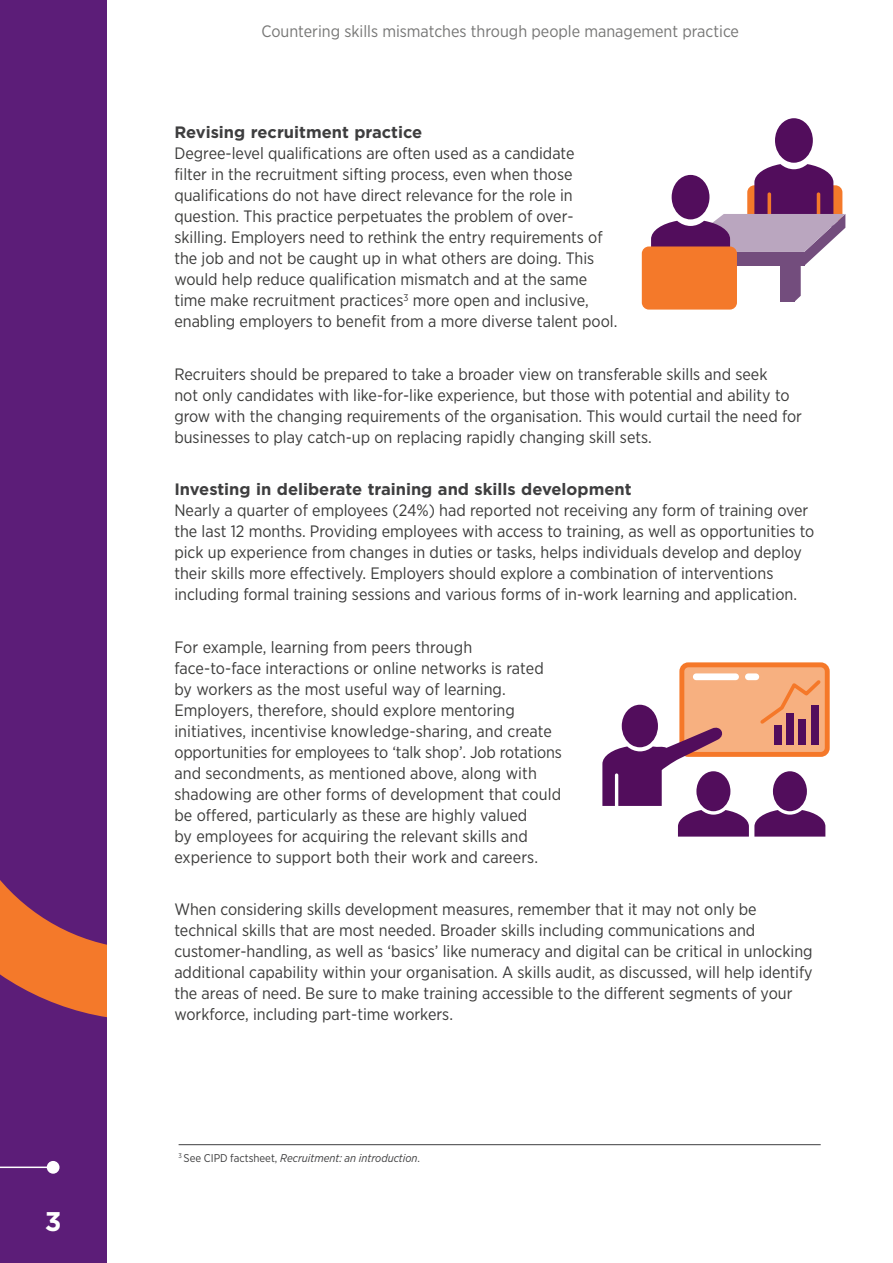
<style>
.page{position:relative;width:893px;height:1263px;background:#fff}
.page>*{position:absolute;margin:0;border:0;box-sizing:border-box;transform-origin:0 0}
.t1{font:700 27px "Gotham";color:#fff}
.B_body{font:16.5px/21px "Gotham Narrow";color:#3c3c3b}
.Subhead_1{font:700 16.5px "Gotham";color:#3e3e3f}
.t2{font:16.5px "Gotham Narrow";color:#777776}
.t3{font:italic 11.25px "Gotham Narrow";color:#3e3e3f}
.s1{font-style:normal}
</style>
<div class="page">
<div style="left:0;top:0;width:106px;height:1263px;background:#5c1d78"></div>
<svg style="left:0;top:880px;width:106px;height:137px"></svg>
<hr style="left:0;top:1166px;width:53px;height:2px;background:#fff">
<div style="left:47px;top:1161px;width:13px;height:13px;background:#fff;border-radius:50%"></div>
<svg style="left:651px;top:118px;width:194px;height:183px"></svg>
<div style="left:642px;top:246px;width:95px;height:64px;background:#f4792a;border-radius:7px"></div>
<div style="left:682px;top:665px;width:145px;height:89px;background:#f7b080;border-radius:6px"></div>
<div style="left:679px;top:662px;width:151px;height:95px;border:5px solid #f57829;border-radius:6px"></div>
<div style="left:693px;top:673px;width:46px;height:7px;background:#fff;border-radius:3px"></div>
<div style="left:745px;top:673px;width:14px;height:7px;background:#fff;border-radius:3px"></div>
<svg style="left:602px;top:677px;width:223px;height:160px"></svg>
<hr style="left:179px;top:1144px;width:642px;height:1px;background:#3e3e3f">
<h1 class="t1" style="left:45px;top:1204px;width:18px">3</h1>
<p class="t2" style="left:261px;top:21px;width:479px">Countering skills mismatches through people management practice</p>
<h1 class="Subhead_1" style="left:174px;top:121px;width:249px">Revising recruitment practice</h1>
<p class="B_body" style="left:174px;top:142px;width:444px">Degree-level qualifications are often used as a candidate<br>filter in the recruitment sifting process, even when those qualifications do not have direct relevance for the role in question. This practice perpetuates the problem of over&shy;skilling. Employers need to rethink the entry requirements of the job and not be caught up in what others are doing. This would help reduce qualification mismatch and at the same time make recruitment practices<sup>3</sup> more open and inclusive, enabling employers to benefit from a more diverse talent pool.</p>
<p class="B_body" style="left:174px;top:363px;width:629px">Recruiters should be prepared to take a broader view on transferable skills and seek<br>not only candidates with like-for-like experience, but those with potential and ability to grow with the changing requirements of the organisation. This would curtail the need for businesses to play catch-up on replacing rapidly changing skill sets.</p>
<h1 class="Subhead_1" style="left:174px;top:478px;width:459px">Investing in deliberate training and skills development</h1>
<p class="B_body" style="left:174px;top:499px;width:642px">Nearly a quarter of employees (24%) had reported not receiving any form of training over the last 12 months. Providing employees with access to training, as well as opportunities to pick up experience from changes in duties or tasks, helps individuals develop and deploy their skills more effectively. Employers should explore a combination of interventions including formal training sessions and various forms of in-work learning and application.</p>
<p class="B_body" style="left:174px;top:636px;width:389px">For example, learning from peers through face-to-face interactions or online networks is rated by workers as the most useful way of learning.<br>Employers, therefore, should explore mentoring initiatives, incentivise knowledge-sharing, and create opportunities for employees to ‘talk shop’. Job rotations and secondments, as mentioned above, along with shadowing are other forms of development that could be offered, particularly as these are highly valued<br>by employees for acquiring the relevant skills and experience to support both their work and careers.</p>
<p class="B_body" style="left:174px;top:898px;width:640px">When considering skills development measures, remember that it may not only be technical skills that are most needed. Broader skills including communications and customer-handling, as well as ‘basics’ like numeracy and digital can be critical in unlocking additional capability within your organisation. A skills audit, as discussed, will help identify the areas of need. Be sure to make training accessible to the different segments of your workforce, including part-time workers.</p>
<p class="t3" style="left:179px;top:1151px;width:243px"><sup>3</sup> <span class="s1">See CIPD factsheet,</span> Recruitment: an introduction<span class="s1">.</span></p>
</div>
